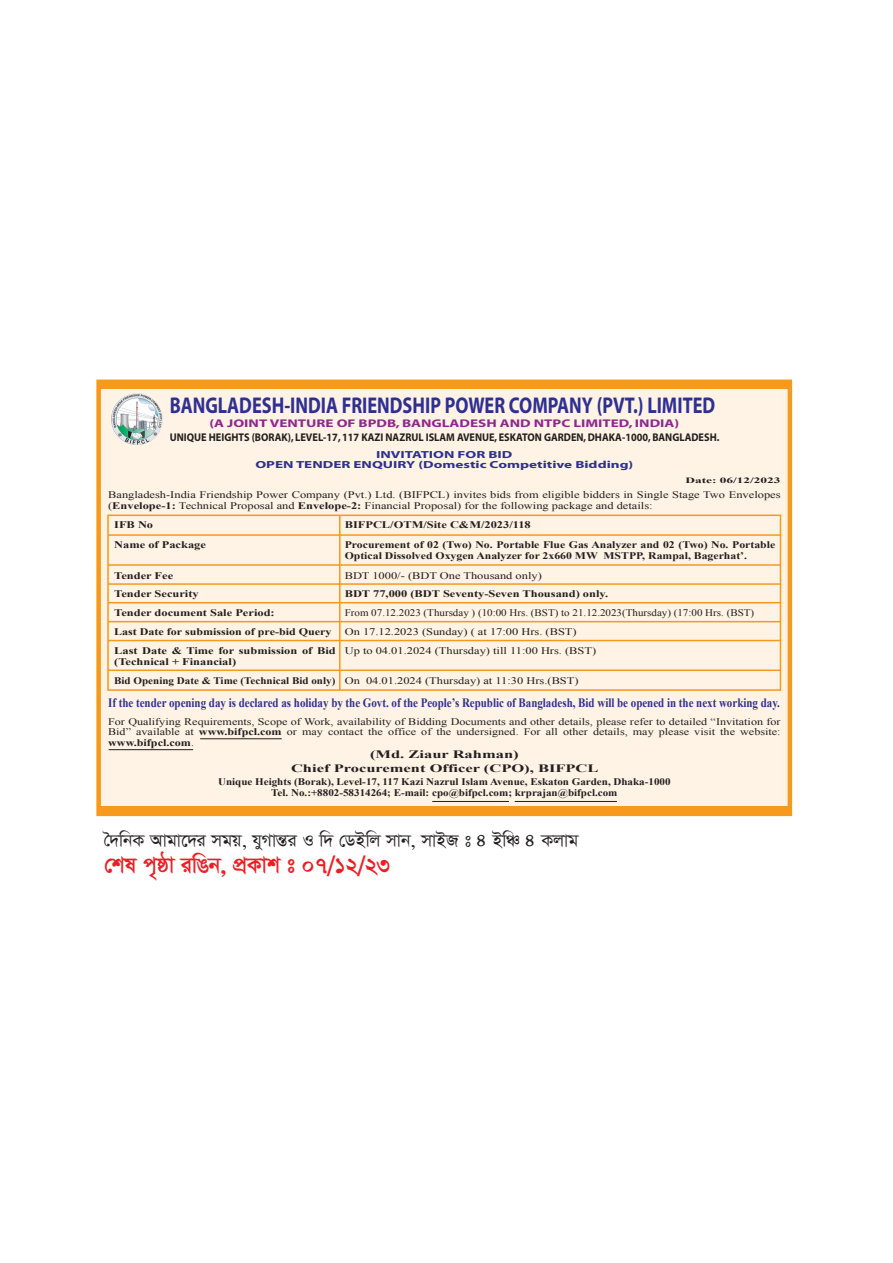
<style>
.page{position:relative;width:893px;height:1263px;background:#fff}
.page>*{position:absolute;margin:0;border:0;box-sizing:border-box;transform-origin:0 0}
.t1{font:700 25.5px "Sutonny MJ";color:#ee1d23}
.t2{font:700 22.8px "Myriad";color:#2e3092;scale:.8 1}
.t3{font:21px "Sutonny MJ";color:#231f20}
.t4{font:700 12.75px "Times New Roman";color:#2e3092;scale:.86 1}
.t5{font:700 11.25px "Myriad";color:#231f20;scale:.92 1}
.t6{font:700 11.25px "Myriad";color:#90268f;scale:1.35 1}
.t7{font:700 11.25px/13.5px "Times New Roman";color:#231f20;text-align:center;scale:1.46 1}
.t8{font:700 10.35px/10.5px "Myriad";color:#2e3092;text-align:center;scale:1.47 1}
.t9{font:10.05px/10.6px "Times New Roman";color:#231f20;scale:1.24 1}
.t10{font:700 10.05px/20.1px "Times New Roman";color:#231f20;scale:1.24 1}
.t11{font:10.05px/10.6px "Times New Roman";color:#231f20;text-align:justify;scale:1.2 1}
.t12{font:700 10.05px/10.6px "Times New Roman";color:#231f20;text-align:center;scale:1.1 1}
.t13{font:10.05px "Times New Roman";color:#231f20;scale:1.09 1}
.t14{font:700 10.05px "Times New Roman";color:#231f20;scale:1.17 1}
.t15{font:700 10.05px "Times New Roman";color:#231f20;scale:1.2 1}
.t16{font:700 8.1px "Times New Roman";color:#231f20;scale:1.64 1}
.s1{font-weight:700}
.s2{font-weight:400}
</style>
<div class="page">
<div style="left:99px;top:382px;width:691px;height:432px;background:#fef3e4"></div>
<div style="left:99px;top:383px;width:691px;height:5px;background:#f7991c"></div>
<div style="left:96px;top:380px;width:696px;height:436px;border:4px solid #f7991c"></div>
<div style="left:99px;top:807px;width:691px;height:7px;background:#f7991c"></div>
<img style="left:111px;top:393px;width:52px;height:52px;border-radius:26px">
<div style="left:107px;top:514px;width:674px;height:177px;border:2px solid #f7991c"></div>
<hr style="left:339px;top:515px;width:2px;height:175px;background:#f7991c">
<hr style="left:108px;top:534px;width:672px;height:2px;background:#f7991c">
<hr style="left:108px;top:564px;width:672px;height:2px;background:#f7991c">
<hr style="left:108px;top:621px;width:672px;height:1px;background:#f7991c">
<hr style="left:108px;top:640px;width:672px;height:1px;background:#f7991c">
<hr style="left:108px;top:669px;width:672px;height:2px;background:#f7991c">
<hr style="left:108px;top:583px;width:672px;height:2px;background:#f7991c">
<hr style="left:108px;top:602px;width:672px;height:1px;background:#f7991c">
<hr style="left:200px;top:738px;width:82px;height:1px;background:#231f20">
<hr style="left:432px;top:801px;width:77px;height:1px;background:#231f20">
<hr style="left:515px;top:801px;width:102px;height:1px;background:#231f20">
<hr style="left:109px;top:749px;width:84px;height:1px;background:#231f20">
<h2 class="t2" style="left:170px;top:393px;width:683px">BANGLADESH-INDIA FRIENDSHIP POWER COMPANY (PVT.) LIMITED</h2>
<p class="t6" style="left:209px;top:417px;width:349px">(A JOINT VENTURE OF BPDB, BANGLADESH AND NTPC LIMITED, INDIA)</p>
<p class="t5" style="left:170px;top:432px;width:599px">UNIQUE HEIGHTS (BORAK), LEVEL-17, 117 KAZI NAZRUL ISLAM AVENUE, ESKATON GARDEN, DHAKA-1000, BANGLADESH.</p>
<p class="t8" style="left:255px;top:449px;width:259px">INVITATION FOR BID<br>OPEN TENDER ENQUIRY (Domestic Competitive Bidding)</p>
<p class="t16" style="left:685px;top:474px;width:59px">Date: 06/12/2023</p>
<p class="t9" style="left:108px;top:489px;width:544px">Bangladesh-India Friendship Power Company (Pvt.) Ltd. (BIFPCL) invites bids from eligible bidders in Single Stage Two Envelopes (<span class="s1">Envelope-1:</span> Technical Proposal and <span class="s1">Envelope-2:</span> Financial Proposal) for the following package and details:</p>
<p class="t10" style="left:114px;top:515px;width:33px">IFB No</p>
<p class="t10" style="left:345px;top:515px;width:349px">BIFPCL/OTM/Site C&amp;M/2023/118<br>Procurement of 02 (Two) No. Portable Flue Gas Analyzer and 02 (Two) No. Portable</p>
<p class="t14" style="left:345px;top:549px;width:345px">Optical Dissolved Oxygen Analyzer for 2x660 MW MSTPP, Rampal, Bagerhat’.</p>
<p class="t10" style="left:114px;top:535px;width:76px">Name of Package</p>
<p class="t10" style="left:114px;top:565px;width:49px">Tender Fee</p>
<p class="t9" style="left:345px;top:570px;width:160px">BDT 1000/- (BDT One Thousand only)</p>
<p class="t10" style="left:114px;top:584px;width:70px">Tender Security</p>
<p class="t10" style="left:345px;top:584px;width:214px">BDT 77,000 (BDT Seventy-Seven Thousand) only.</p>
<p class="t10" style="left:114px;top:602px;width:131px">Tender document Sale Period:</p>
<p class="t13" style="left:345px;top:606px;width:377px">From 07.12.2023 (Thursday ) (10:00 Hrs. (BST) to 21.12.2023(Thursday) (17:00 Hrs. (BST)</p>
<p class="t9" style="left:114px;top:622px;width:390px;line-height:18.6px;text-indent:230px">On 17.12.2023 (Sunday) ( at 17:00 Hrs. (BST)<br><span class="s1">Last Date &amp; Time for submission of Bid</span> Up to 04.01.2024 (Thursday) till 11:00 Hrs. (BST)</p>
<p class="t10" style="left:114px;top:652px;width:376px;line-height:18.8px">(Technical + Financial)<br>Bid Opening Date &amp; Time (Technical Bid only) <span class="s2">On 04.01.2024 (Thursday) at 11:30 Hrs.(BST)</span></p>
<p class="t15" style="left:114px;top:625px;width:183px">Last Date for submission of pre-bid Query</p>
<p class="t4" style="left:108px;top:694px;width:783px">If the tender opening day is declared as holiday by the Govt. of the People’s Republic of Bangladesh, Bid will be opened in the next working day.</p>
<p class="t11" style="left:108px;top:716px;width:562px">For Qualifying Requirements, Scope of Work, availability of Bidding Documents and other details, please refer to detailed “Invitation for Bid” available at <span class="s1">www.bifpcl.com</span> or may contact the office of the undersigned. For all other details, may please visit the website: <span class="s1">www.bifpcl.com</span>.</p>
<p class="t7" style="left:291px;top:748px;width:212px">(Md. Ziaur Rahman)<br>Chief Procurement Officer (CPO), BIFPCL</p>
<p class="t12" style="left:218px;top:776px;width:413px">Unique Heights (Borak), Level-17, 117 Kazi Nazrul Islam Avenue, Eskaton Garden, Dhaka-1000<br>Tel. No.:+8802-58314264; E-mail: cpo@bifpcl.com; krprajan@bifpcl.com</p>
<h3 class="t3" style="left:104px;top:829px;width:476px">ˆ`WBK AVGV‡`I MGQ, HYMVŠÍI I W` †WBWJ MVB, MVBR T 4 BWÂ 4 KJVG</h3>
<h1 class="t1" style="left:104px;top:850px;width:288px">†KL C„ÔV IWOB, CÖKVK T 07/12/23</h1>
</div>
